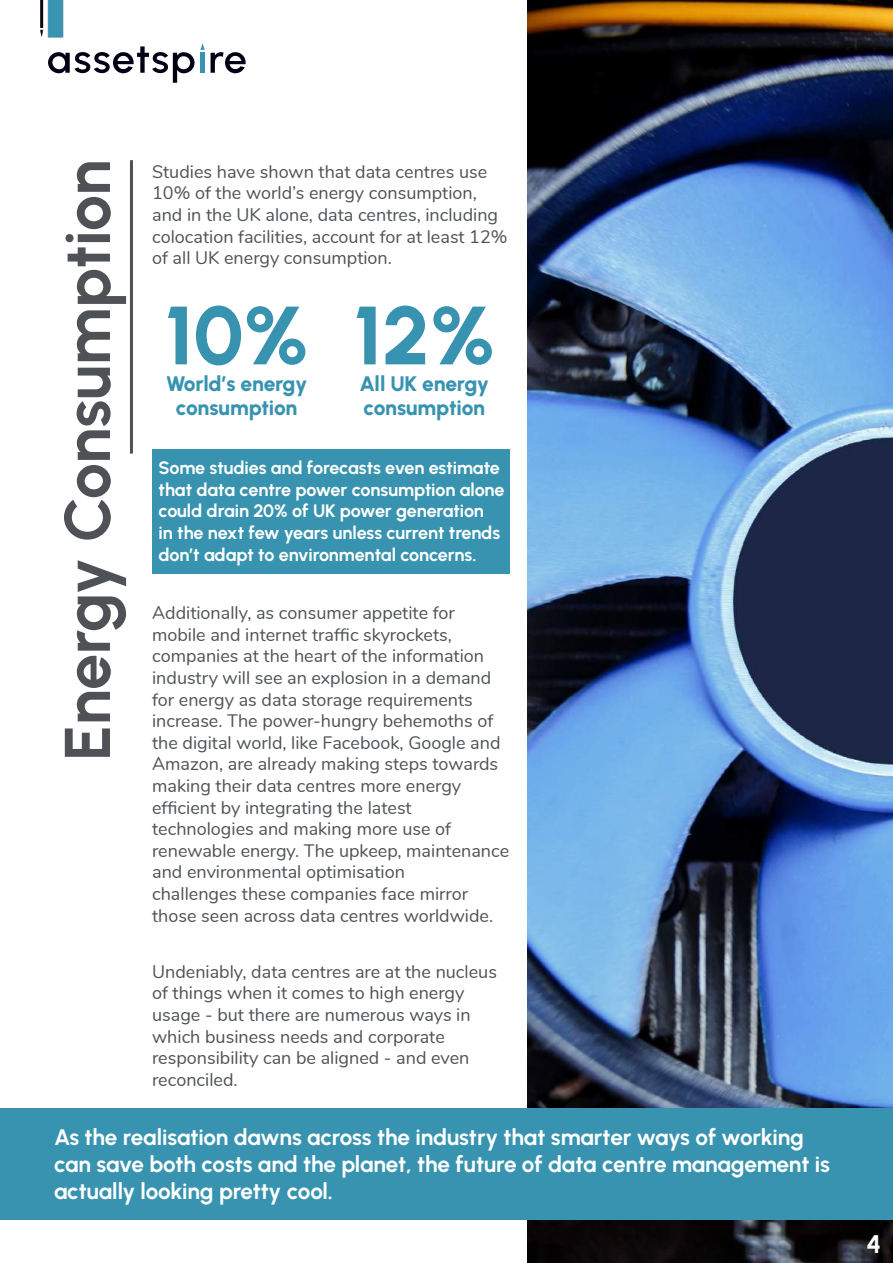
<style>
.page{position:relative;width:893px;height:1263px;background:#fff}
.page>*{position:absolute;margin:0;border:0;box-sizing:border-box;transform-origin:0 0}
.t1{font:82.5px "Urbanist";color:#3793af}
.t2{font:64.5px "Urbanist";letter-spacing:-.01em;color:#4e5256}
.t3{font:25.5px "Urbanist";color:#fff}
.t4{font:22.5px/27px "Urbanist";letter-spacing:-.01em;color:#fff}
.t5{font:21px/24px "Urbanist";letter-spacing:-.015em;color:#3793af;text-align:center}
.t6{font:18px/21.6px "Nunito";color:#4e5256}
.t7{font:18px/21.6px "Urbanist";letter-spacing:-.01em;color:#fff}
</style>
<div class="page">
<svg style="left:211px;top:52px;width:35px;height:21px"></svg>
<svg style="left:48px;top:43px;width:157px;height:40px"></svg>
<div style="left:200px;top:53px;width:5px;height:20px;background:#3893b2"></div>
<img style="left:40px;top:0;width:24px;height:38px">
<img style="left:527px;top:0;width:366px;height:1263px">
<hr style="left:130px;top:160px;width:3px;height:294px;background:#4e5256">
<div style="left:152px;top:449px;width:357px;height:124px;background:#3793af"></div>
<div style="left:0;top:1108px;width:893px;height:111px;background:#3793af"></div>
<h2 class="t2" style="left:45px;top:761px;width:602px;rotate:-90deg">Energy Consumption</h2>
<p class="t6" style="left:152px;top:160px;width:357px">Studies have shown that data centres use 10% of the world’s energy consumption, and in the UK alone, data centres, including colocation facilities, account for at least 12% of all UK energy consumption.</p>
<h1 class="t1" style="left:165px;top:281px;width:332px">10% 12%</h1>
<p class="t5" style="left:166px;top:371px;width:143px">World’s energy consumption</p>
<p class="t5" style="left:359px;top:371px;width:131px;text-align:left">All UK energy consumption</p>
<p class="t7" style="left:159px;top:457px;width:347px">Some studies and forecasts even estimate that data centre power consumption alone could drain 20% of UK power generation<br>in the next few years unless current trends don’t adapt to environmental concerns.</p>
<p class="t6" style="left:152px;top:601px;width:359px">Additionally, as consumer appetite for mobile and internet traffic skyrockets, companies at the heart of the information industry will see an explosion in a demand for energy as data storage requirements increase. The power-hungry behemoths of the digital world, like Facebook, Google and Amazon, are already making steps towards making their data centres more energy efficient by integrating the latest technologies and making more use of renewable energy. The upkeep, maintenance and environmental optimisation<br>challenges these companies face mirror those seen across data centres worldwide.</p>
<p class="t6" style="left:152px;top:960px;width:346px">Undeniably, data centres are at the nucleus of things when it comes to high energy usage - but there are numerous ways in which business needs and corporate responsibility can be aligned - and even reconciled.</p>
<p class="t4" style="left:54px;top:1123px;width:777px">As the realisation dawns across the industry that smarter ways of working can save both costs and the planet, the future of data centre management is actually looking pretty cool.</p>
<h3 class="t3" style="left:866px;top:1227px;width:16px">4</h3>
</div>
